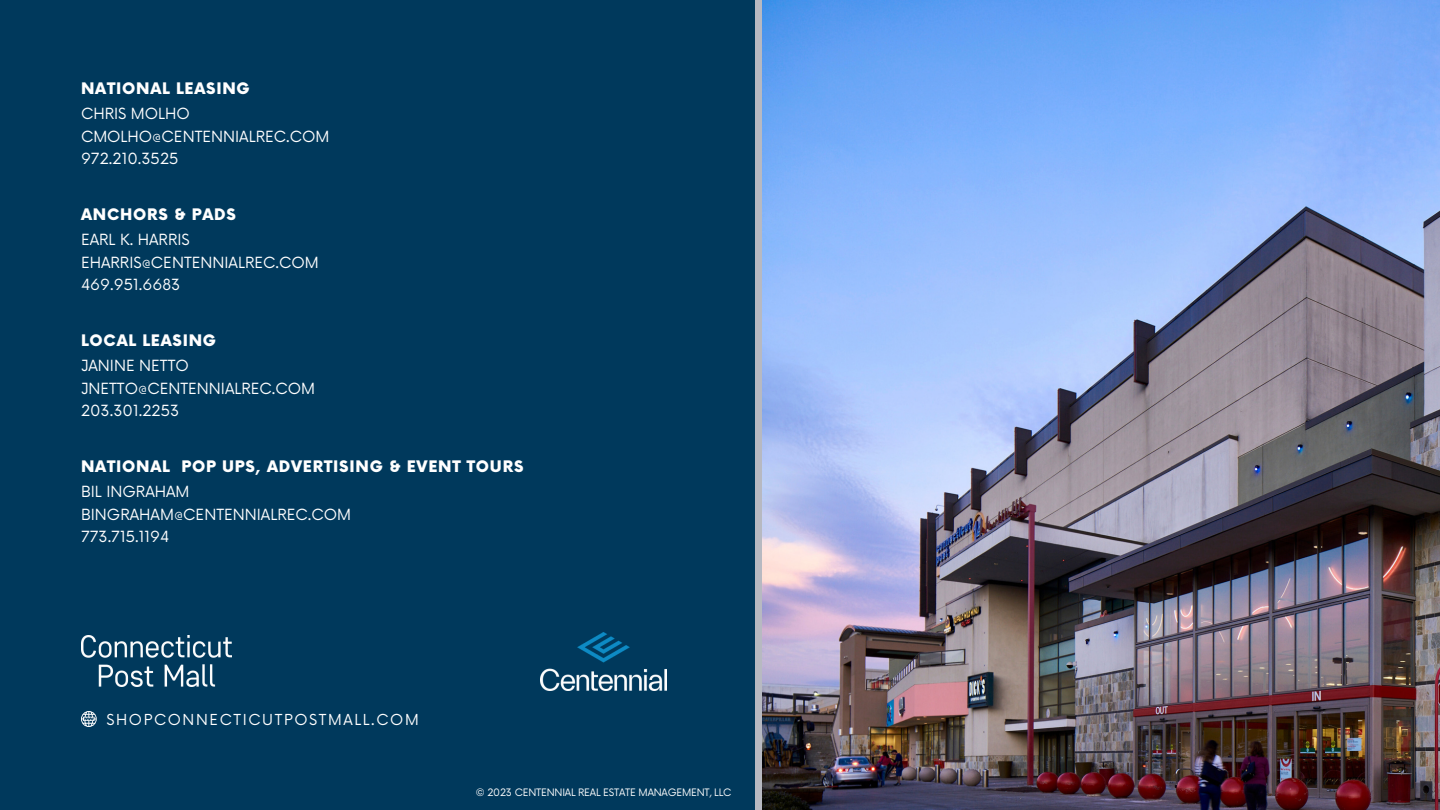
<style>
.page{position:relative;width:1440px;height:810px;background:#fff}
.page>*{position:absolute;margin:0;border:0;box-sizing:border-box;transform-origin:0 0}
.t1{font:900 15.5px "Now";letter-spacing:.05em;color:#fff}
.t2{font:15px "Now";color:#fff}
.t3{font:14.8px "Now";letter-spacing:.11em;color:#fff}
.t4{font:10px "Now";letter-spacing:-.02em;color:#fff}
</style>
<div class="page">
<div style="left:0;top:0;width:758px;height:810px;background:#00395c"></div>
<img style="left:761px;top:0;width:679px;height:810px">
<div style="left:755px;top:0;width:6px;height:810px;background:#b7b9c1"></div>
<img style="left:541px;top:632px;width:126px;height:59px">
<svg style="left:81px;top:711px;width:16px;height:16px"></svg>
<img style="left:81px;top:636px;width:151px;height:51px">
<p class="t1" style="left:81px;top:80px;width:170px">NATIONAL LEASING</p>
<p class="t2" style="left:81px;top:105px;width:110px">CHRIS MOLHO</p>
<p class="t2" style="left:81px;top:128px;width:250px">CMOLHO@CENTENNIALREC.COM</p>
<p class="t2" style="left:81px;top:150px;width:99px">972.210.3525</p>
<p class="t1" style="left:81px;top:206px;width:156px">ANCHORS &amp; PADS</p>
<p class="t2" style="left:81px;top:231px;width:110px">EARL K. HARRIS</p>
<p class="t2" style="left:81px;top:254px;width:239px">EHARRIS@CENTENNIALREC.COM</p>
<p class="t2" style="left:81px;top:276px;width:101px">469.951.6683</p>
<p class="t1" style="left:81px;top:332px;width:137px">LOCAL LEASING</p>
<p class="t2" style="left:81px;top:357px;width:109px">JANINE NETTO</p>
<p class="t2" style="left:81px;top:380px;width:236px">JNETTO@CENTENNIALREC.COM</p>
<p class="t2" style="left:81px;top:402px;width:100px">203.301.2253</p>
<p class="t1" style="left:81px;top:458px;width:444px">NATIONAL POP UPS, ADVERTISING &amp; EVENT TOURS</p>
<p class="t2" style="left:81px;top:483px;width:110px">BIL INGRAHAM</p>
<p class="t2" style="left:81px;top:506px;width:272px">BINGRAHAM@CENTENNIALREC.COM</p>
<p class="t2" style="left:81px;top:528px;width:90px">773.715.1194</p>
<p class="t3" style="left:106px;top:711px;width:314px">SHOPCONNECTICUTPOSTMALL.COM</p>
<p class="t4" style="left:476px;top:787px;width:257px">© 2023 CENTENNIAL REAL ESTATE MANAGEMENT, LLC</p>
</div>
